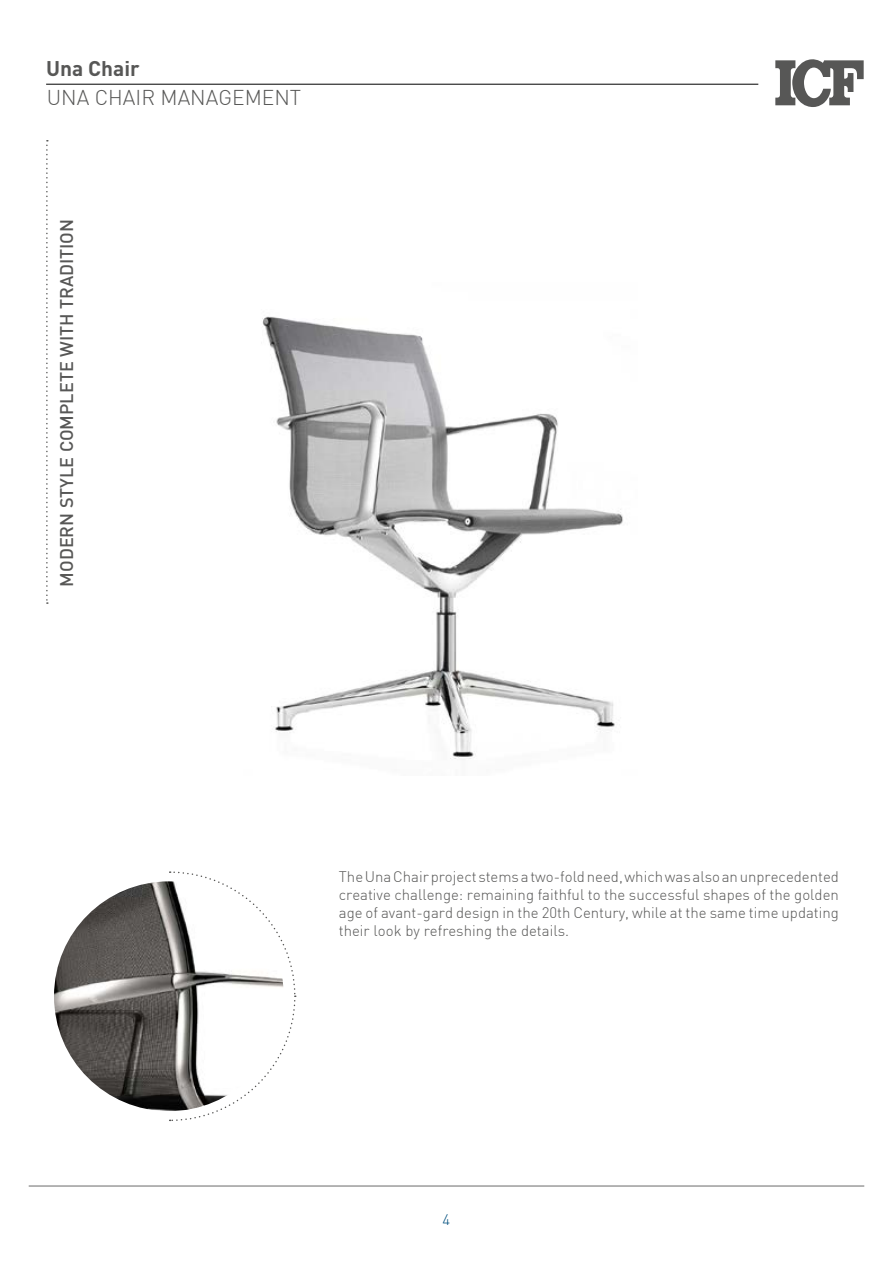
<style>
.page{position:relative;width:893px;height:1263px;background:#fff}
.page>*{position:absolute;margin:0;border:0;box-sizing:border-box;transform-origin:0 0}
.t1{font:300 21px "DIN";color:#575756}
.t2{font:700 21px "DIN";color:#575756}
.t3{font:500 18px "DIN";color:#575756}
.t4{font:300 15px/18px "DIN";color:#575756;text-align:justify}
.t5{font:300 15px "DIN";color:#004f7e}
</style>
<div class="page">
<svg style="left:170px;top:871px;width:126px;height:251px"></svg>
<img style="left:54px;top:881px;width:230px;height:230px;border-radius:115px">
<img style="left:262px;top:316px;width:361px;height:443px">
<svg style="left:46px;top:140px;width:2px;height:464px"></svg>
<hr style="left:46px;top:84px;width:712px;height:1px;background:#000">
<hr style="left:29px;top:1185px;width:835px;height:1px;background:#575756">
<svg style="left:775px;top:59px;width:89px;height:48px"></svg>
<h1 class="t2" style="left:46px;top:55px;width:95px">Una Chair</h1>
<h1 class="t1" style="left:47px;top:85px;width:256px">UNA CHAIR MANAGEMENT</h1>
<p class="t3" style="left:55px;top:587px;width:369px;rotate:-90deg">MODERN STYLE COMPLETE WITH TRADITION</p>
<p class="t4" style="left:339px;top:868px;width:502px">The Una Chair project stems a two-fold need, which was also an unprecedented creative challenge: remaining faithful to the successful shapes of the golden age of avant-gard design in the 20th Century, while at the same time updating their look by refreshing the details.</p>
<p class="t5" style="left:443px;top:1210px;width:9px">4</p>
</div>
